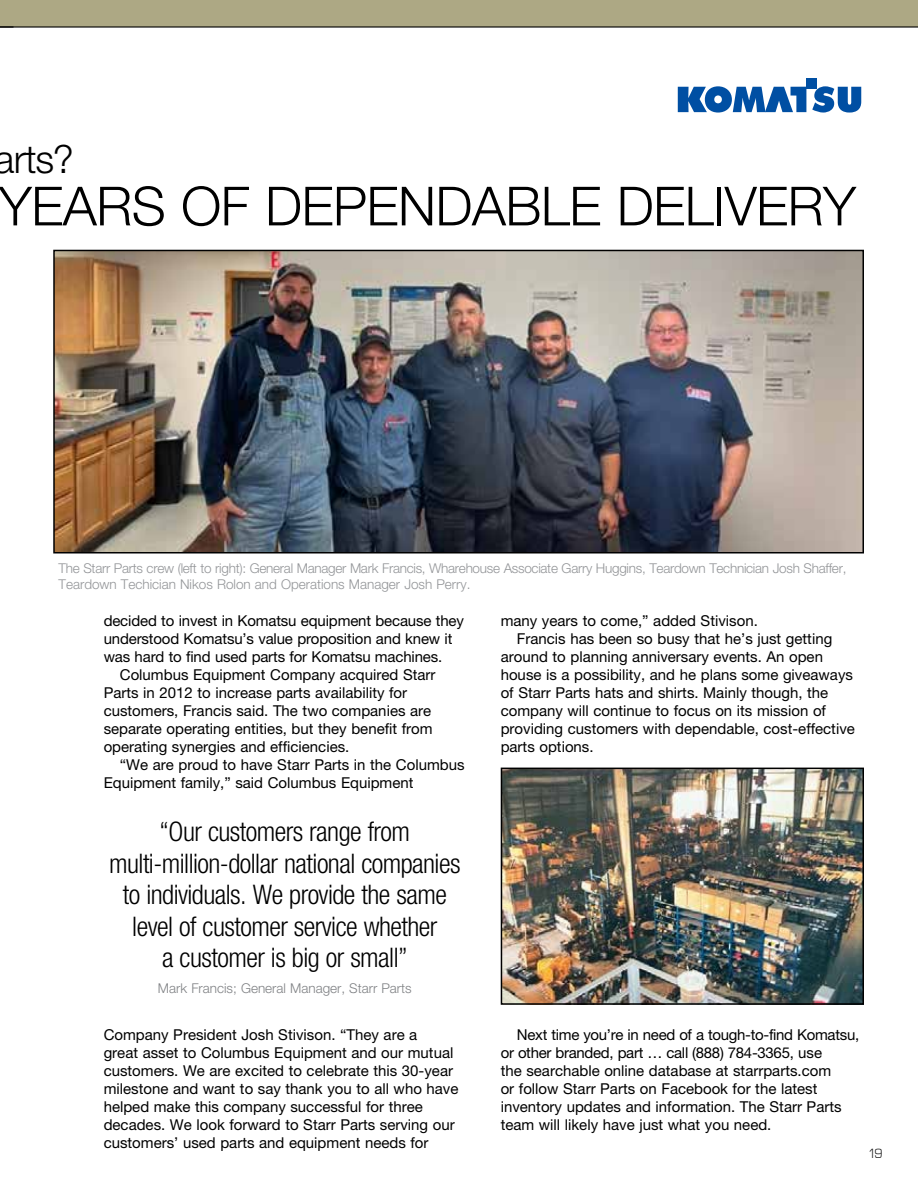
<style>
.page{position:relative;width:918px;height:1188px;background:#fff}
.page>*{position:absolute;margin:0;border:0;box-sizing:border-box;transform-origin:0 0}
.t1{font:300 54px "Helvetica Neue LT Std";letter-spacing:-.01em;color:#000}
.t2{font:300 39px "Helvetica Neue LT Std";color:#000}
.t3{font:300 condensed 27px/31.5px "Helvetica Neue LT Std";letter-spacing:-.02em;color:#000;text-align:center}
.t4{font:15px/18px "Helvetica Neue LT Std";color:#000}
.t5{font:300 13.5px/16.2px "Helvetica Neue LT Std";letter-spacing:-.02em;color:#939598}
.t6{font:300 13.5px "Helvetica Neue LT Std";color:#808285}
.t7{font:300 13.5px "Eurostile Next LT Com";color:#000}
</style>
<div class="page">
<div style="left:0;top:0;width:918px;height:27px;background:#ada884"></div>
<hr style="left:0;top:26px;width:918px;height:2px;background:#000">
<img style="left:56px;top:253px;width:805px;height:298px">
<div style="left:53px;top:250px;width:811px;height:304px;border:2px solid #000"></div>
<svg style="left:678px;top:86px;width:128px;height:27px"></svg>
<svg style="left:812px;top:86px;width:49px;height:27px"></svg>
<div style="left:806px;top:79px;width:11px;height:10px;background:#004fa3"></div>
<img style="left:504px;top:771px;width:357px;height:231px">
<div style="left:501px;top:768px;width:363px;height:237px;border:2px solid #000"></div>
<h2 class="t2" style="left:-5px;top:135px;width:81px">arts?</h2>
<h1 class="t1" style="left:-1px;top:173px;width:859px">YEARS OF DEPENDABLE DELIVERY</h1>
<p class="t5" style="left:59px;top:560px;width:789px">The Starr Parts crew (left to right): General Manager Mark Francis, Wharehouse Associate Garry Huggins, Teardown Technician Josh Shaffer,<br>Teardown Techician Nikos Rolon and Operations Manager Josh Perry.</p>
<p class="t4" style="left:104px;top:611px;width:362px">decided to invest in Komatsu equipment because they</p>
<p class="t4" style="left:104px;top:629px;width:350px">understood Komatsu’s value proposition and knew it</p>
<p class="t4" style="left:104px;top:647px;width:340px">was hard to find used parts for Komatsu machines.</p>
<p class="t4" style="left:120px;top:665px;width:317px">Columbus Equipment Company acquired Starr</p>
<p class="t4" style="left:104px;top:683px;width:305px">Parts in 2012 to increase parts availability for</p>
<p class="t4" style="left:104px;top:701px;width:329px">customers, Francis said. The two companies are</p>
<p class="t4" style="left:104px;top:719px;width:330px">separate operating entities, but they benefit from</p>
<p class="t4" style="left:104px;top:737px;width:247px">operating synergies and efficiencies.</p>
<p class="t4" style="left:120px;top:755px;width:346px">“We are proud to have Starr Parts in the Columbus</p>
<p class="t4" style="left:104px;top:773px;width:311px">Equipment family,” said Columbus Equipment</p>
<h3 class="t3" style="left:109px;top:816px;width:353px">“Our customers range from multi-million-dollar national companies to individuals. We provide the same level of customer service whether<br>a customer is big or small”</h3>
<p class="t6" style="left:158px;top:980px;width:255px">Mark Francis; General Manager, Starr Parts</p>
<p class="t4" style="left:501px;top:611px;width:259px">many years to come,” added Stivison.</p>
<p class="t4" style="left:517px;top:629px;width:317px">Francis has been so busy that he’s just getting</p>
<p class="t4" style="left:501px;top:647px;width:324px">around to planning anniversary events. An open</p>
<p class="t4" style="left:501px;top:665px;width:354px">house is a possibility, and he plans some giveaways</p>
<p class="t4" style="left:501px;top:683px;width:329px">of Starr Parts hats and shirts. Mainly though, the</p>
<p class="t4" style="left:501px;top:701px;width:327px">company will continue to focus on its mission of</p>
<p class="t4" style="left:501px;top:719px;width:356px">providing customers with dependable, cost-effective</p>
<p class="t4" style="left:501px;top:737px;width:94px">parts options.</p>
<p class="t4" style="left:104px;top:1025px;width:356px">Company President Josh Stivison. “They are a<br>great asset to Columbus Equipment and our mutual customers. We are excited to celebrate this 30-year milestone and want to say thank you to all who have helped make this company successful for three decades. We look forward to Starr Parts serving our customers’ used parts and equipment needs for</p>
<p class="t4" style="left:501px;top:1025px;width:360px;text-indent:16px">Next time you’re in need of a tough-to-find Komatsu, or other branded, part … call (888) 784-3365, use<br>the searchable online database at starrparts.com<br>or follow Starr Parts on Facebook for the latest inventory updates and information. The Starr Parts team will likely have just what you need.</p>
<p class="t7" style="left:869px;top:1146px;width:15px">19</p>
</div>
